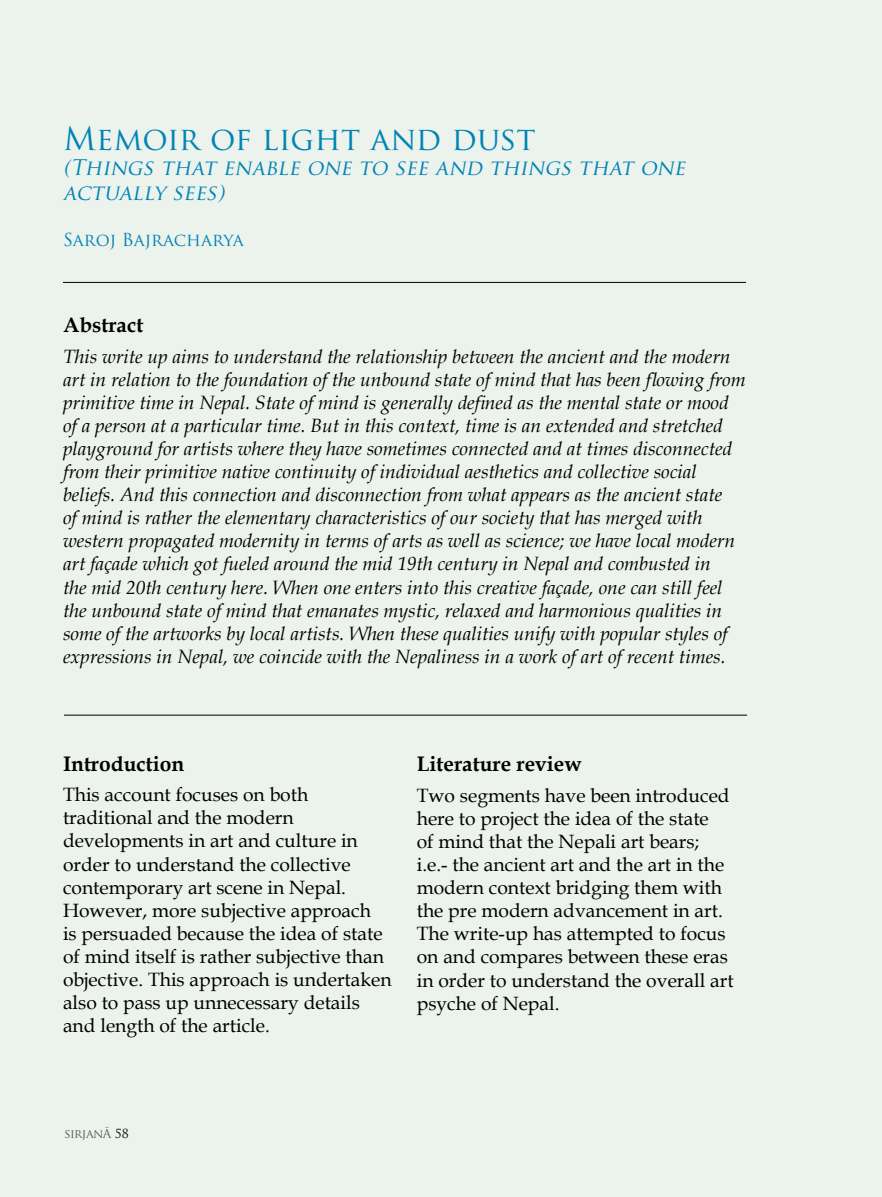
<style>
.page{position:relative;width:882px;height:1197px;background:#ecf2ec}
.page>*{position:absolute;margin:0;border:0;box-sizing:border-box;transform-origin:0 0}
.t1{font:31.5px "Trajan Pro";color:#0084b6}
.t2{font:italic 21px/25.2px "Trajan Pro";color:#0084b6}
.t3{font:700 21px "Book Antiqua";color:#000}
.t4{font:italic 19.25px/23.1px "Book Antiqua";color:#000}
.t5{font:19.25px/23.1px "Book Antiqua";color:#000}
.t6{font:17.5px "Trajan Pro";color:#0084b6}
.t7{font:12.25px "Trajan Pro";letter-spacing:-.04em;color:#58595b}
.s1{color:#000}
</style>
<div class="page">
<hr style="left:63px;top:282px;width:683px;height:1px;background:#000">
<hr style="left:64px;top:715px;width:683px;height:1px;background:#000">
<h1 class="t1" style="left:63px;top:118px;width:474px">Memoir of light and dust</h1>
<p class="t2" style="left:63px;top:154px;width:628px">(Things that enable one to see and things that one actually sees)</p>
<p class="t6" style="left:63px;top:229px;width:182px">Saroj Bajracharya</p>
<p class="t3" style="left:63px;top:311px;width:82px">Abstract</p>
<p class="t4" style="left:63px;top:344px;width:684px">This write up aims to understand the relationship between the ancient and the modern art in relation to the foundation of the unbound state of mind that has been flowing from primitive time in Nepal. State of mind is generally defined as the mental state or mood of a person at a particular time. But in this context, time is an extended and stretched playground for artists where they have sometimes connected and at times disconnected from their primitive native continuity of individual aesthetics and collective social beliefs. And this connection and disconnection from what appears as the ancient state<br>of mind is rather the elementary characteristics of our society that has merged with western propagated modernity in terms of arts as well as science; we have local modern art façade which got fueled around the mid 19th century in Nepal and combusted in<br>the mid 20th century here. When one enters into this creative façade, one can still feel the unbound state of mind that emanates mystic, relaxed and harmonious qualities in some of the artworks by local artists. When these qualities unify with popular styles of expressions in Nepal, we coincide with the Nepaliness in a work of art of recent times.</p>
<p class="t3" style="left:63px;top:750px;width:123px">Introduction</p>
<p class="t5" style="left:63px;top:783px;width:330px">This account focuses on both traditional and the modern developments in art and culture in order to understand the collective contemporary art scene in Nepal.<br>However, more subjective approach<br>is persuaded because the idea of state of mind itself is rather subjective than objective. This approach is undertaken also to pass up unnecessary details and length of the article.</p>
<p class="t3" style="left:417px;top:750px;width:167px">Literature review</p>
<p class="t5" style="left:417px;top:783px;width:318px">Two segments have been introduced here to project the idea of the state<br>of mind that the Nepali art bears; i.e.- the ancient art and the art in the modern context bridging them with the pre modern advancement in art.<br>The write-up has attempted to focus on and compares between these eras in order to understand the overall art psyche of Nepal.</p>
<p class="t7" style="left:65px;top:1126px;width:66px">sirjanĀ <span class="s1">58</span></p>
</div>
